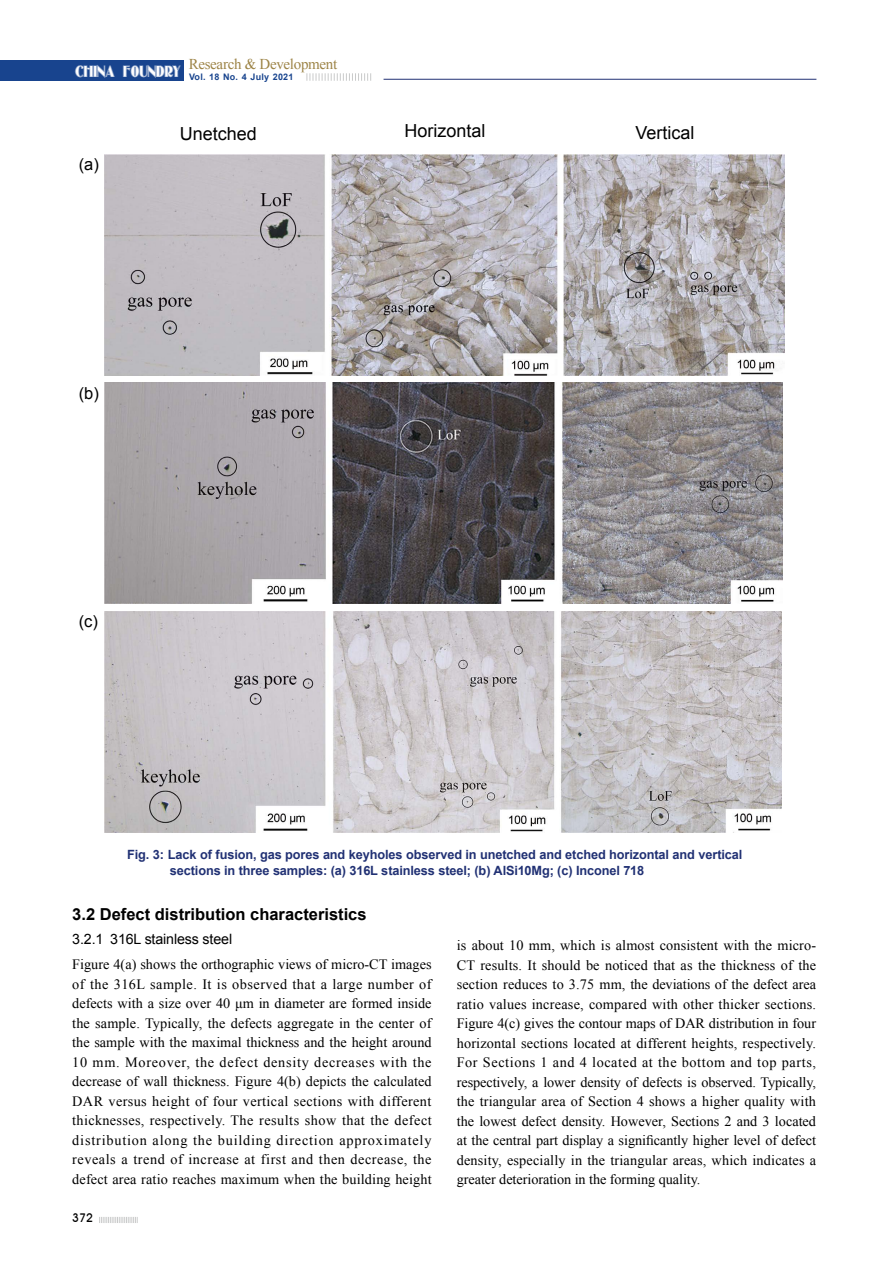
<style>
.page{position:relative;width:893px;height:1263px;background:#fff}
.page>*{position:absolute;margin:0;border:0;box-sizing:border-box;transform-origin:0 0}
.t1{font:18px "Arial";color:#000}
.t2{font:700 16.5px "Arial";color:#000}
.t3{font:16.5px "Arial";color:#000}
.t4{font:15px "Times New Roman";letter-spacing:-.02em;color:#9d8447}
.t5{font:14.25px/19.5px "Times New Roman";letter-spacing:.01em;color:#000;text-align:justify}
.t6{font:14.25px "Arial";letter-spacing:-.01em;color:#000}
.t7{font:700 12.75px/16.4px "Arial";letter-spacing:-.01em;color:#213174}
.t8{font:500 12px "Avant Garde IT Cby BT";color:#000}
.t9{font:700 9px "Arial";letter-spacing:.02em;color:#18448e}
</style>
<div class="page">
<svg style="left:99px;top:1217px;width:39px;height:6px"></svg>
<div style="left:0;top:60px;width:184px;height:21px;background:#18448e"></div>
<svg style="left:307px;top:73px;width:64px;height:8px"></svg>
<hr style="left:384px;top:79px;width:432px;height:1px;background:#213174">
<img style="left:105px;top:154px;width:679px;height:221px">
<img style="left:105px;top:383px;width:677px;height:221px">
<img style="left:105px;top:611px;width:677px;height:221px">
<p class="t4" style="left:189px;top:54px;width:150px">Research &amp; Development</p>
<p class="t9" style="left:75px;top:70px;width:220px"><sup>CHINA</sup> <sup>FOUNDRY</sup> Vol. 18 No. 4 July 2021</p>
<p class="t3" style="left:79px;top:153px;width:22px">(a)</p>
<p class="t1" style="left:180px;top:122px;width:79px">Unetched</p>
<p class="t1" style="left:404px;top:119px;width:83px">Horizontal</p>
<p class="t1" style="left:636px;top:121px;width:61px">Vertical</p>
<p class="t3" style="left:79px;top:382px;width:22px">(b)</p>
<p class="t3" style="left:79px;top:610px;width:21px">(c)</p>
<p class="t7" style="left:170px;top:847px;width:574px;text-indent:-43px">Fig. 3: Lack of fusion, gas pores and keyholes observed in unetched and etched horizontal and vertical sections in three samples: (a) 316L stainless steel; (b) AlSi10Mg; (c) Inconel 718</p>
<p class="t2" style="left:72px;top:903px;width:296px">3.2 Defect distribution characteristics</p>
<p class="t6" style="left:72px;top:929px;width:161px">3.2.1 316L stainless steel</p>
<p class="t5" style="left:72px;top:955px;width:361px">Figure 4(a) shows the orthographic views of micro-CT images of the 316L sample. It is observed that a large number of defects with a size over 40 μm in diameter are formed inside the sample. Typically, the defects aggregate in the center of the sample with the maximal thickness and the height around 10 mm. Moreover, the defect density decreases with the decrease of wall thickness. Figure 4(b) depicts the calculated DAR versus height of four vertical sections with different thicknesses, respectively. The results show that the defect distribution along the building direction approximately reveals a trend of increase at first and then decrease, the defect area ratio reaches maximum when the building height</p>
<p class="t5" style="left:457px;top:935px;width:361px">is about 10 mm, which is almost consistent with the micro-CT results. It should be noticed that as the thickness of the section reduces to 3.75 mm, the deviations of the defect area ratio values increase, compared with other thicker sections.<br>Figure 4(c) gives the contour maps of DAR distribution in four horizontal sections located at different heights, respectively.<br>For Sections 1 and 4 located at the bottom and top parts, respectively, a lower density of defects is observed. Typically, the triangular area of Section 4 shows a higher quality with the lowest defect density. However, Sections 2 and 3 located at the central part display a significantly higher level of defect density, especially in the triangular areas, which indicates a greater deterioration in the forming quality.</p>
<p class="t8" style="left:72px;top:1211px;width:22px">372</p>
</div>
